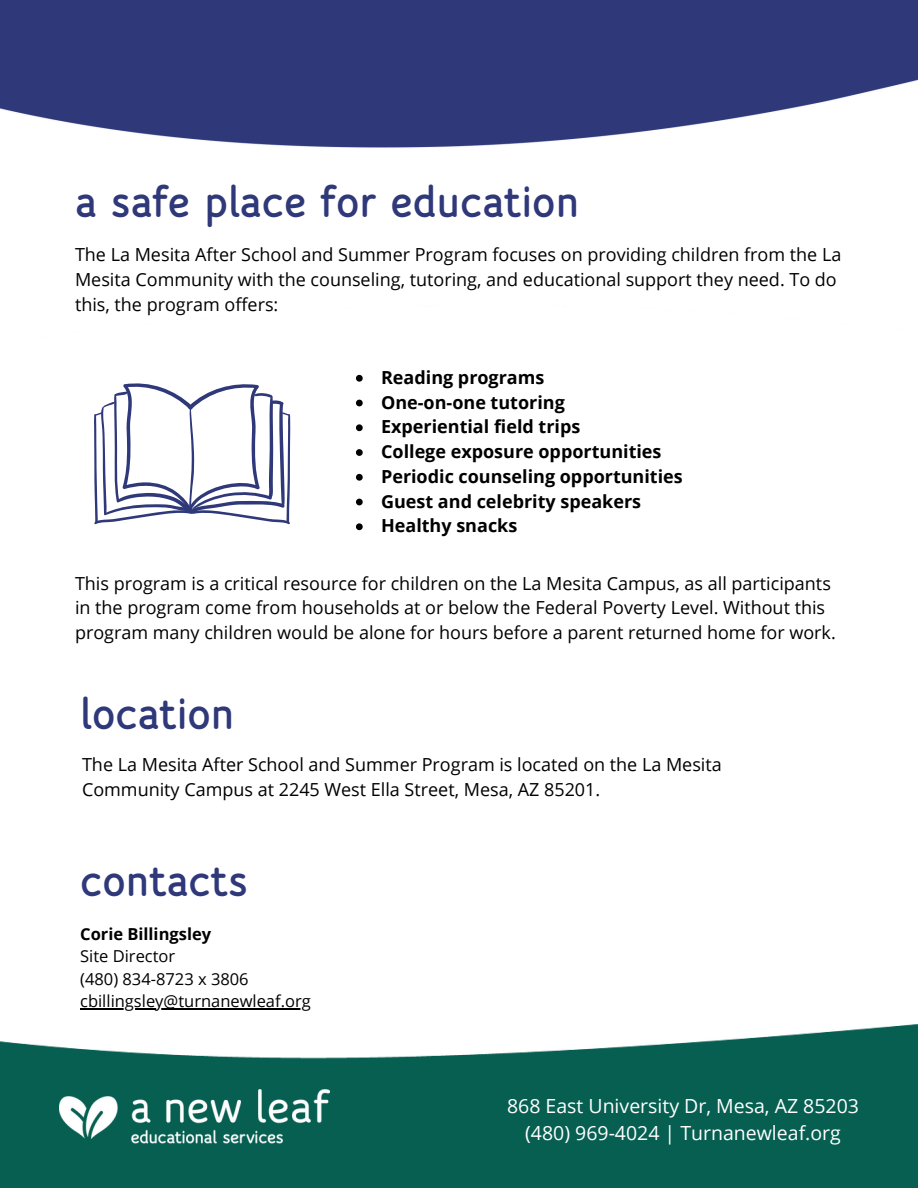
<style>
.page{position:relative;width:918px;height:1188px;background:#fff}
.page>*{position:absolute;margin:0;border:0;box-sizing:border-box;transform-origin:0 0}
.t1{font:800 47.25px "Speak OT";color:#2f3879}
.t2{font:19.5px "Open Sans";color:#fff}
.t3{font:18px/24.8px "Open Sans";color:#000}
.t4{font:700 18px "Open Sans";color:#000}
.t5{font:16.5px "Open Sans";color:#000}
.t6{font:700 16.5px "Open Sans";color:#000}
</style>
<div class="page">
<div style="left:0;top:0;width:918px;height:188px;background:#2f3879"></div>
<img style="left:0;top:79px;width:918px;height:109px">
<div style="left:0;top:1016px;width:918px;height:172px;background:#065f51"></div>
<img style="left:0;top:1008px;width:918px;height:51px">
<img style="left:60px;top:1089px;width:270px;height:55px">
<svg style="left:94px;top:383px;width:197px;height:142px"></svg>
<hr style="left:80px;top:1009px;width:231px;height:1px;background:#000">
<svg style="left:356px;top:375px;width:7px;height:7px"></svg>
<svg style="left:356px;top:400px;width:7px;height:6px"></svg>
<svg style="left:356px;top:424px;width:7px;height:7px"></svg>
<svg style="left:356px;top:449px;width:7px;height:7px"></svg>
<svg style="left:356px;top:474px;width:7px;height:7px"></svg>
<svg style="left:356px;top:499px;width:7px;height:6px"></svg>
<svg style="left:356px;top:523px;width:7px;height:7px"></svg>
<p class="t1" style="left:75px;top:181px;width:506px">a safe place for education</p>
<p class="t3" style="left:75px;top:242px;width:768px">The La Mesita After School and Summer Program focuses on providing children from the La<br>Mesita Community with the counseling, tutoring, and educational support they need. To do this, the program offers:</p>
<p class="t4" style="left:381px;top:365px;width:165px">Reading programs</p>
<p class="t4" style="left:381px;top:389px;width:185px">One-on-one tutoring</p>
<p class="t4" style="left:381px;top:414px;width:201px">Experiential field trips</p>
<p class="t4" style="left:381px;top:439px;width:282px">College exposure opportunities</p>
<p class="t4" style="left:381px;top:464px;width:303px">Periodic counseling opportunities</p>
<p class="t4" style="left:381px;top:488px;width:262px">Guest and celebrity speakers</p>
<p class="t4" style="left:381px;top:513px;width:138px">Healthy snacks</p>
<p class="t3" style="left:75px;top:570px;width:762px">This program is a critical resource for children on the La Mesita Campus, as all participants in the program come from households at or below the Federal Poverty Level. Without this program many children would be alone for hours before a parent returned home for work.</p>
<p class="t1" style="left:80px;top:694px;width:156px">location</p>
<p class="t3" style="left:82px;top:752px;width:641px">The La Mesita After School and Summer Program is located on the La Mesita<br>Community Campus at 2245 West Ella Street, Mesa, AZ 85201.</p>
<p class="t1" style="left:80px;top:860px;width:169px">contacts</p>
<p class="t6" style="left:80px;top:922px;width:132px">Corie Billingsley</p>
<p class="t5" style="left:80px;top:945px;width:97px">Site Director</p>
<p class="t5" style="left:80px;top:967px;width:170px">(480) 834-8723 x 3806</p>
<p class="t5" style="left:80px;top:990px;width:232px">cbillingsley@turnanewleaf.org</p>
<p class="t2" style="left:507px;top:1092px;width:353px">868 East University Dr, Mesa, AZ 85203</p>
<p class="t2" style="left:525px;top:1119px;width:317px">(480) 969-4024 | Turnanewleaf.org</p>
</div>
